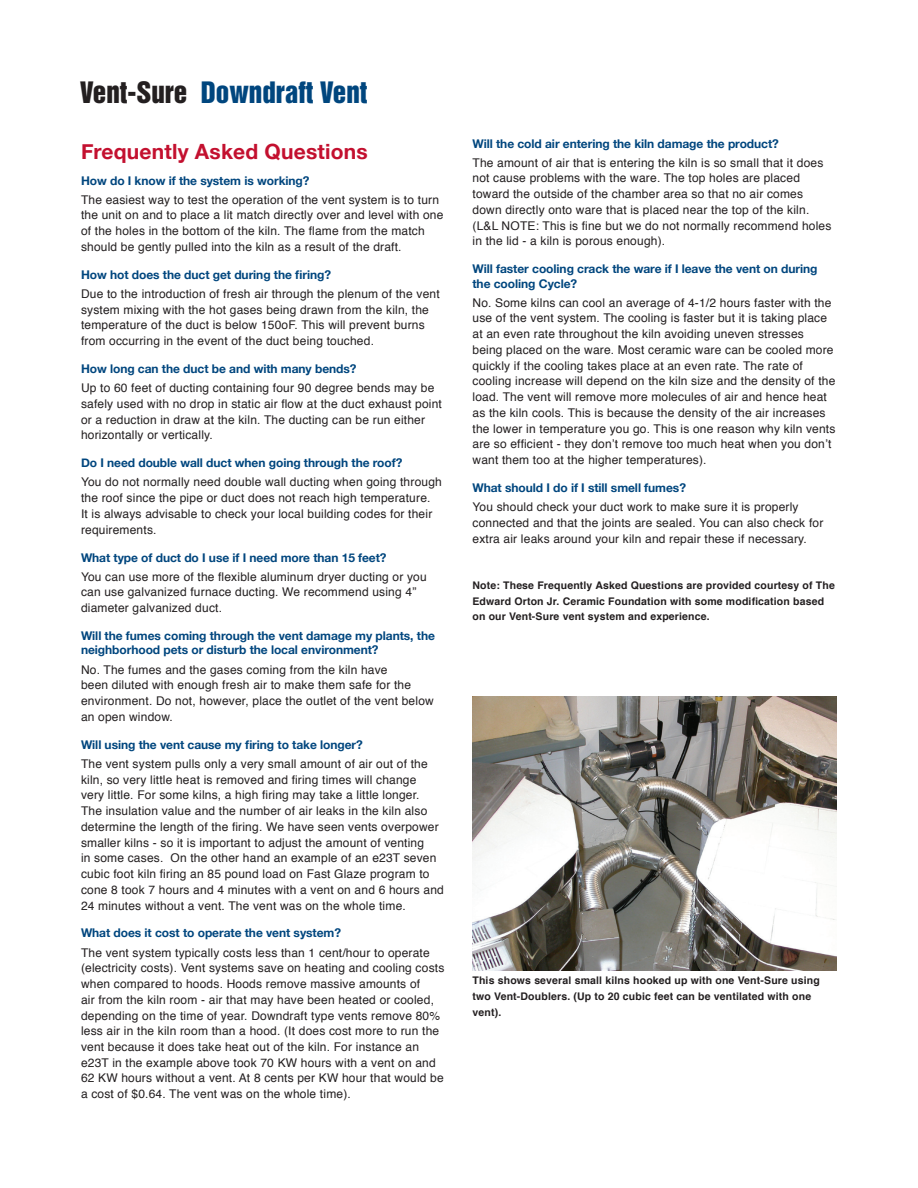
<style>
.page{position:relative;width:918px;height:1188px;background:#fff}
.page>*{position:absolute;margin:0;border:0;box-sizing:border-box;transform-origin:0 0}
.t1{font:27px "Helvetica Inserat";color:#00467e}
.t2{font:700 21px "Helvetica Neue";letter-spacing:.01em;color:#c3102f}
.t3{font:12px/15.8px "Helvetica";letter-spacing:.015em;color:#231f20}
.t4{font:700 12px/14.4px "Helvetica Neue";letter-spacing:-.005em;color:#00467e}
.t5{font:700 10.5px/15.8px "Helvetica";letter-spacing:.015em;color:#231f20}
.s1{color:#231f20}
</style>
<div class="page">
<img style="left:472px;top:697px;width:365px;height:273px">
<h1 class="t1" style="left:80px;top:76px;width:289px"><span class="s1">Vent-Sure</span> Downdraft Vent</h1>
<h2 class="t2" style="left:81px;top:135px;width:288px">Frequently Asked Questions</h2>
<p class="t4" style="left:81px;top:173px;width:230px">How do I know if the system is working?</p>
<p class="t3" style="left:81px;top:192px;width:364px">The easiest way to test the operation of the vent system is to turn the unit on and to place a lit match directly over and level with one of the holes in the bottom of the kiln. The flame from the match should be gently pulled into the kiln as a result of the draft.</p>
<p class="t4" style="left:81px;top:268px;width:252px">How hot does the duct get during the firing?</p>
<p class="t3" style="left:81px;top:286px;width:360px">Due to the introduction of fresh air through the plenum of the vent system mixing with the hot gases being drawn from the kiln, the temperature of the duct is below 150oF. This will prevent burns from occurring in the event of the duct being touched.</p>
<p class="t4" style="left:81px;top:362px;width:277px">How long can the duct be and with many bends?</p>
<p class="t3" style="left:81px;top:380px;width:362px">Up to 60 feet of ducting containing four 90 degree bends may be safely used with no drop in static air flow at the duct exhaust point or a reduction in draw at the kiln. The ducting can be run either horizontally or vertically.</p>
<p class="t4" style="left:81px;top:456px;width:323px">Do I need double wall duct when going through the roof?</p>
<p class="t3" style="left:81px;top:475px;width:362px">You do not normally need double wall ducting when going through the roof since the pipe or duct does not reach high temperature.<br>It is always advisable to check your local building codes for their requirements.</p>
<p class="t4" style="left:81px;top:550px;width:307px">What type of duct do I use if I need more than 15 feet?</p>
<p class="t3" style="left:81px;top:569px;width:347px">You can use more of the flexible aluminum dryer ducting or you can use galvanized furnace ducting. We recommend using 4” diameter galvanized duct.</p>
<p class="t4" style="left:81px;top:629px;width:355px">Will the fumes coming through the vent damage my plants, the neighborhood pets or disturb the local environment?</p>
<p class="t3" style="left:81px;top:662px;width:354px">No. The fumes and the gases coming from the kiln have<br>been diluted with enough fresh air to make them safe for the environment. Do not, however, place the outlet of the vent below an open window.</p>
<p class="t4" style="left:81px;top:738px;width:283px">Will using the vent cause my firing to take longer?</p>
<p class="t3" style="left:81px;top:756px;width:364px">The vent system pulls only a very small amount of air out of the kiln, so very little heat is removed and firing times will change<br>very little. For some kilns, a high firing may take a little longer.<br>The insulation value and the number of air leaks in the kiln also determine the length of the firing. We have seen vents overpower smaller kilns - so it is important to adjust the amount of venting<br>in some cases. On the other hand an example of an e23T seven cubic foot kiln firing an 85 pound load on Fast Glaze program to cone 8 took 7 hours and 4 minutes with a vent on and 6 hours and 24 minutes without a vent. The vent was on the whole time.</p>
<p class="t4" style="left:81px;top:926px;width:262px">What does it cost to operate the vent system?</p>
<p class="t3" style="left:81px;top:945px;width:365px">The vent system typically costs less than 1 cent/hour to operate (electricity costs). Vent systems save on heating and cooling costs when compared to hoods. Hoods remove massive amounts of<br>air from the kiln room - air that may have been heated or cooled, depending on the time of year. Downdraft type vents remove 80% less air in the kiln room than a hood. (It does cost more to run the vent because it does take heat out of the kiln. For instance an e23T in the example above took 70 KW hours with a vent on and 62 KW hours without a vent. At 8 cents per KW hour that would be a cost of $0.64. The vent was on the whole time).</p>
<p class="t4" style="left:472px;top:136px;width:308px">Will the cold air entering the kiln damage the product?</p>
<p class="t3" style="left:472px;top:155px;width:360px">The amount of air that is entering the kiln is so small that it does not cause problems with the ware. The top holes are placed toward the outside of the chamber area so that no air comes down directly onto ware that is placed near the top of the kiln. (L&amp;L NOTE: This is fine but we do not normally recommend holes in the lid - a kiln is porous enough).</p>
<p class="t4" style="left:472px;top:262px;width:347px">Will faster cooling crack the ware if I leave the vent on during the cooling Cycle?</p>
<p class="t3" style="left:472px;top:295px;width:364px">No. Some kilns can cool an average of 4-1/2 hours faster with the use of the vent system. The cooling is faster but it is taking place at an even rate throughout the kiln avoiding uneven stresses being placed on the ware. Most ceramic ware can be cooled more quickly if the cooling takes place at an even rate. The rate of cooling increase will depend on the kiln size and the density of the load. The vent will remove more molecules of air and hence heat as the kiln cools. This is because the density of the air increases the lower in temperature you go. This is one reason why kiln vents are so efficient - they don’t remove too much heat when you don’t want them too at the higher temperatures).</p>
<p class="t4" style="left:472px;top:481px;width:215px">What should I do if I still smell fumes?</p>
<p class="t3" style="left:472px;top:499px;width:352px">You should check your duct work to make sure it is properly connected and that the joints are sealed. You can also check for extra air leaks around your kiln and repair these if necessary.</p>
<p class="t5" style="left:472px;top:577px;width:364px">Note: These Frequently Asked Questions are provided courtesy of The<br>Edward Orton Jr. Ceramic Foundation with some modification based on our Vent-Sure vent system and experience.</p>
<p class="t5" style="left:472px;top:973px;width:349px">This shows several small kilns hooked up with one Vent-Sure using two Vent-Doublers. (Up to 20 cubic feet can be ventilated with one vent).</p>
</div>
